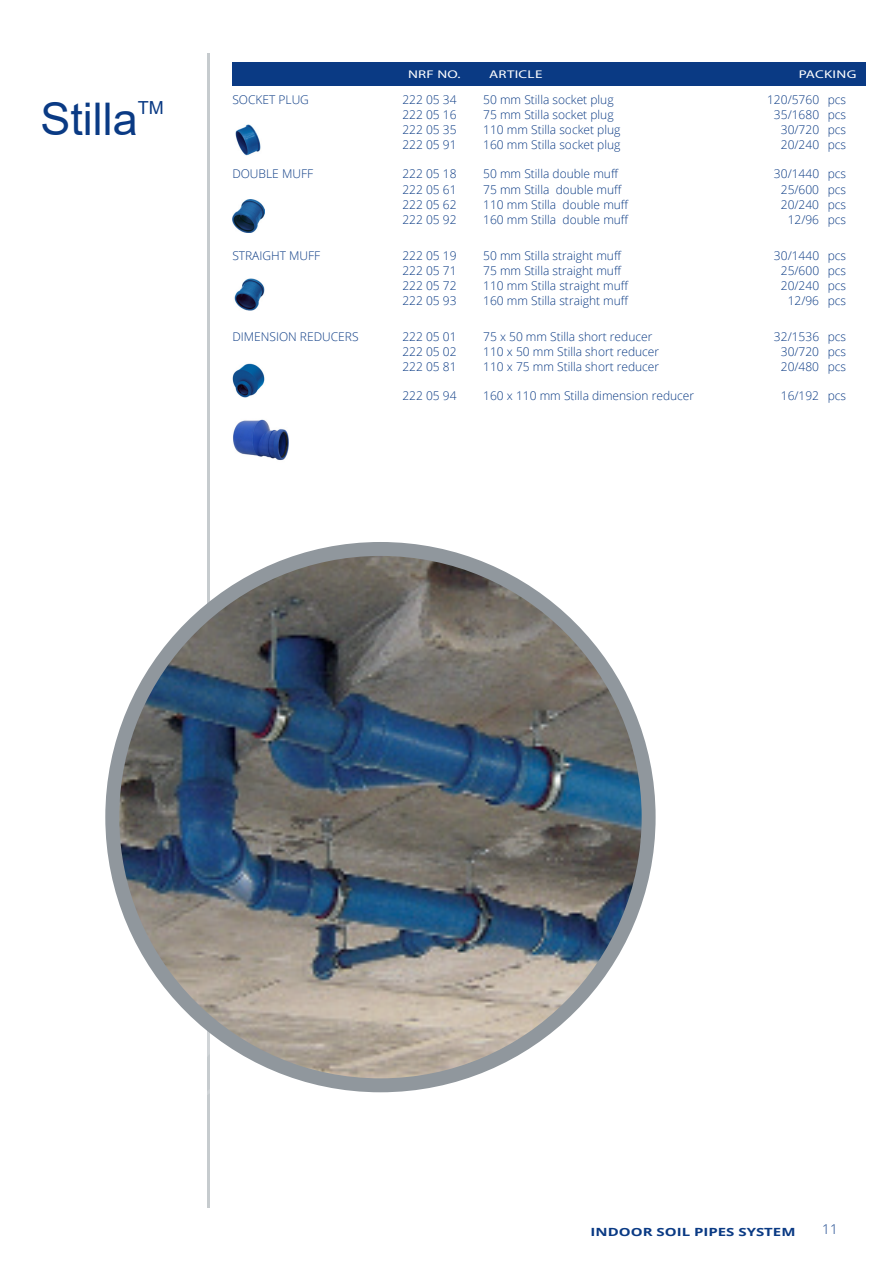
<style>
.page{position:relative;width:893px;height:1263px;background:#fff}
.page>*{position:absolute;margin:0;border:0;box-sizing:border-box;transform-origin:0 0}
.t1{font:45px "Arial";color:#0a3a84}
.t2{font:18px "Arial";color:#0a3a84}
.t3{font:300 13.5px "Open Sans";color:#0a3a84}
.t4{font:300 12px "Open Sans";color:#0a3a84}
.t5{font:700 11.25px "Open Sans";color:#0a3a84;scale:1.33 1}
.t6{font:11.25px "Myriad Pro";letter-spacing:.02em;color:#fff;scale:1.33 1}
</style>
<div class="page">
<img style="left:208px;top:53px;width:1px;height:1154px">
<img style="left:235px;top:125px;width:26px;height:30px">
<img style="left:233px;top:199px;width:31px;height:33px">
<img style="left:234px;top:279px;width:31px;height:32px">
<img style="left:232px;top:363px;width:33px;height:35px">
<img style="left:233px;top:419px;width:56px;height:41px">
<svg style="left:112px;top:549px;width:534px;height:536px"></svg>
<div style="left:105px;top:542px;width:551px;height:550px;border:14px solid #90979d;border-radius:50%"></div>
<div style="left:232px;top:62px;width:633px;height:24px;background:#0a3a84"></div>
<h1 class="t1" style="left:40px;top:89px;width:99px">Stilla</h1>
<h2 class="t2" style="left:138px;top:96px;width:27px">TM</h2>
<p class="t6" style="left:408px;top:67px;width:41px">NRF NO.</p>
<p class="t6" style="left:489px;top:67px;width:42px">ARTICLE</p>
<p class="t6" style="left:799px;top:67px;width:45px">PACKING</p>
<p class="t4" style="left:232px;top:92px;width:78px">SOCKET PLUG</p>
<p class="t4" style="left:402px;top:92px;width:56px">222 05 34</p>
<p class="t4" style="left:483px;top:92px;width:132px">50 mm Stilla socket plug</p>
<p class="t4" style="left:767px;top:92px;width:80px">120/5760 pcs</p>
<p class="t4" style="left:402px;top:107px;width:56px">222 05 16</p>
<p class="t4" style="left:483px;top:107px;width:132px">75 mm Stilla socket plug</p>
<p class="t4" style="left:774px;top:107px;width:74px">35/1680 pcs</p>
<p class="t4" style="left:402px;top:122px;width:56px">222 05 35</p>
<p class="t4" style="left:483px;top:122px;width:139px">110 mm Stilla socket plug</p>
<p class="t4" style="left:781px;top:122px;width:67px">30/720 pcs</p>
<p class="t4" style="left:402px;top:137px;width:56px">222 05 91</p>
<p class="t4" style="left:483px;top:137px;width:139px">160 mm Stilla socket plug</p>
<p class="t4" style="left:781px;top:137px;width:67px">20/240 pcs</p>
<p class="t4" style="left:232px;top:166px;width:82px">DOUBLE MUFF</p>
<p class="t4" style="left:402px;top:166px;width:56px">222 05 18</p>
<p class="t4" style="left:483px;top:166px;width:136px">50 mm Stilla double muff</p>
<p class="t4" style="left:774px;top:166px;width:74px">30/1440 pcs</p>
<p class="t4" style="left:402px;top:181px;width:56px">222 05 61</p>
<p class="t4" style="left:483px;top:181px;width:140px">75 mm Stilla double muff</p>
<p class="t4" style="left:781px;top:181px;width:67px">25/600 pcs</p>
<p class="t4" style="left:402px;top:196px;width:56px">222 05 62</p>
<p class="t4" style="left:483px;top:196px;width:146px">110 mm Stilla double muff</p>
<p class="t4" style="left:781px;top:196px;width:67px">20/240 pcs</p>
<p class="t4" style="left:402px;top:211px;width:56px">222 05 92</p>
<p class="t4" style="left:483px;top:211px;width:146px">160 mm Stilla double muff</p>
<p class="t4" style="left:788px;top:211px;width:60px">12/96 pcs</p>
<p class="t4" style="left:232px;top:247px;width:89px">STRAIGHT MUFF</p>
<p class="t4" style="left:402px;top:247px;width:56px">222 05 19</p>
<p class="t4" style="left:483px;top:247px;width:140px">50 mm Stilla straight muff</p>
<p class="t4" style="left:774px;top:247px;width:74px">30/1440 pcs</p>
<p class="t4" style="left:402px;top:262px;width:56px">222 05 71</p>
<p class="t4" style="left:483px;top:262px;width:140px">75 mm Stilla straight muff</p>
<p class="t4" style="left:781px;top:262px;width:67px">25/600 pcs</p>
<p class="t4" style="left:402px;top:277px;width:56px">222 05 72</p>
<p class="t4" style="left:483px;top:277px;width:146px">110 mm Stilla straight muff</p>
<p class="t4" style="left:781px;top:277px;width:67px">20/240 pcs</p>
<p class="t4" style="left:402px;top:292px;width:56px">222 05 93</p>
<p class="t4" style="left:483px;top:292px;width:146px">160 mm Stilla straight muff</p>
<p class="t4" style="left:788px;top:292px;width:60px">12/96 pcs</p>
<p class="t4" style="left:232px;top:328px;width:128px">DIMENSION REDUCERS</p>
<p class="t4" style="left:402px;top:328px;width:56px">222 05 01</p>
<p class="t4" style="left:483px;top:328px;width:171px">75 x 50 mm Stilla short reducer</p>
<p class="t4" style="left:774px;top:328px;width:74px">32/1536 pcs</p>
<p class="t4" style="left:402px;top:343px;width:56px">222 05 02</p>
<p class="t4" style="left:483px;top:343px;width:177px">110 x 50 mm Stilla short reducer</p>
<p class="t4" style="left:781px;top:343px;width:67px">30/720 pcs</p>
<p class="t4" style="left:402px;top:358px;width:56px">222 05 81</p>
<p class="t4" style="left:483px;top:358px;width:177px">110 x 75 mm Stilla short reducer</p>
<p class="t4" style="left:781px;top:358px;width:67px">20/480 pcs</p>
<p class="t4" style="left:402px;top:387px;width:56px">222 05 94</p>
<p class="t4" style="left:483px;top:387px;width:212px">160 x 110 mm Stilla dimension reducer</p>
<p class="t4" style="left:781px;top:387px;width:67px">16/192 pcs</p>
<p class="t5" style="left:590px;top:1223px;width:156px">INDOOR SOIL PIPES SYSTEM</p>
<p class="t3" style="left:822px;top:1220px;width:17px">11</p>
</div>
